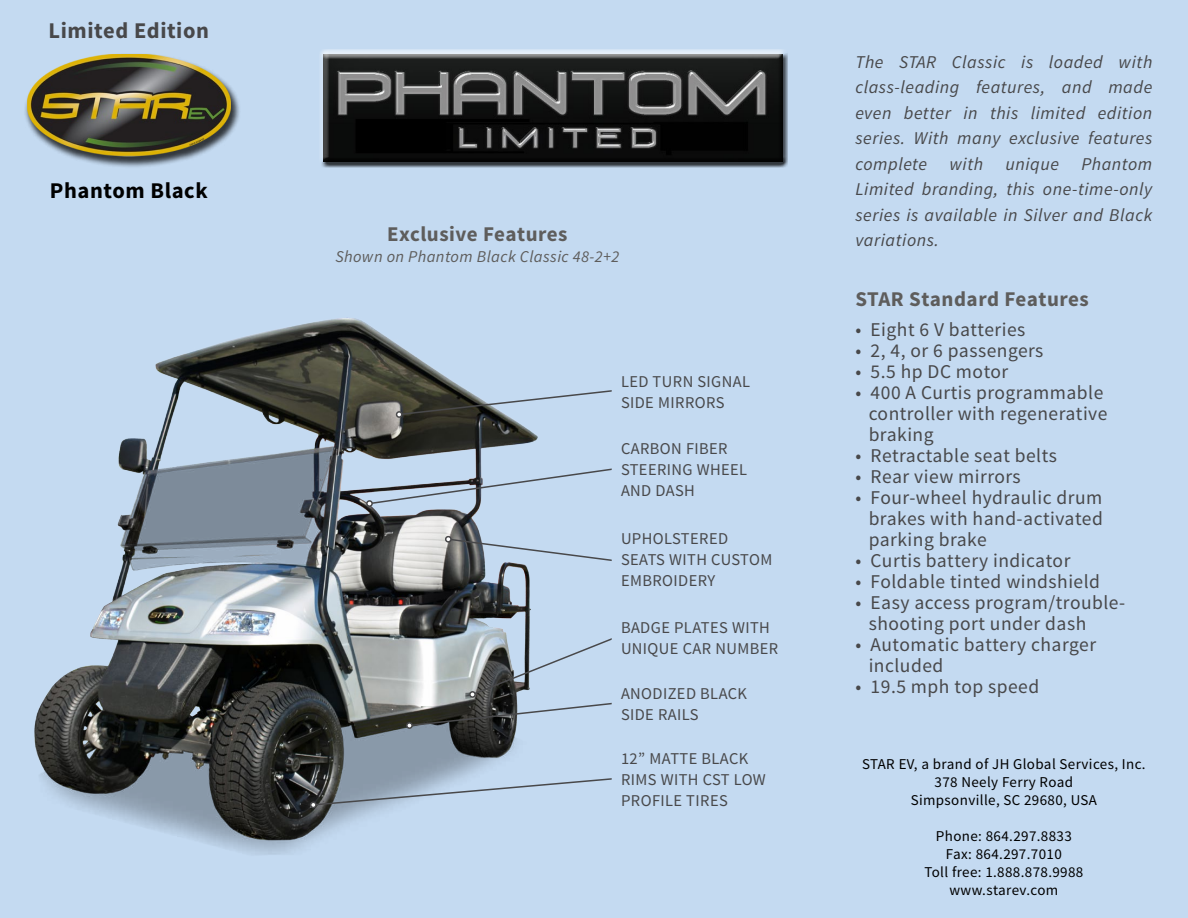
<style>
.page{position:relative;width:1188px;height:918px;background:#c4daf1}
.page>*{position:absolute;margin:0;border:0;box-sizing:border-box;transform-origin:0 0}
.t1{font:700 22.5px "Source Sans Pro";letter-spacing:.025em;color:#48484a}
.t2{font:700 22.5px "Source Sans Pro";letter-spacing:.025em;color:#000}
.t3{font:700 21px "Source Sans Pro";letter-spacing:.025em;color:#5e5d5c}
.t4{font:19.5px/21px "Source Sans Pro";letter-spacing:.025em;color:#48484a}
.t5{font:italic 18px/25.5px "Source Sans Pro";letter-spacing:.03em;color:#48484a;text-align:justify}
.t6{font:16.5px/21px "Source Sans Pro";letter-spacing:.025em;color:#48484a}
.t7{font:italic 16.5px "Source Sans Pro";letter-spacing:.025em;color:#5e5d5c}
.t8{font:15px/18px "Source Sans Pro";letter-spacing:.025em;color:#000;text-align:center}
</style>
<div class="page">
<div style="left:24px;top:53px;width:217px;height:115px;background:#000;opacity:.75"></div>
<img style="left:27px;top:54px;width:204px;height:103px">
<div style="left:320px;top:51px;width:468px;height:116px;background:#000;opacity:.75"></div>
<img style="left:35px;top:317px;width:503px;height:538px">
<svg style="left:397px;top:389px;width:215px;height:28px"></svg>
<div style="left:396px;top:411px;width:7px;height:7px;border:2px solid #48484a;border-radius:50%"></div>
<svg style="left:367px;top:467px;width:245px;height:39px"></svg>
<div style="left:366px;top:500px;width:7px;height:7px;border:2px solid #48484a;border-radius:50%"></div>
<svg style="left:446px;top:537px;width:166px;height:25px"></svg>
<div style="left:445px;top:536px;width:7px;height:7px;border:2px solid #48484a;border-radius:50%"></div>
<svg style="left:407px;top:636px;width:205px;height:92px"></svg>
<div style="left:406px;top:722px;width:7px;height:7px;border:2px solid #48484a;border-radius:50%"></div>
<svg style="left:311px;top:777px;width:301px;height:31px"></svg>
<div style="left:310px;top:802px;width:7px;height:6px;border:2px solid #48484a;border-radius:50%"></div>
<p class="t1" style="left:49px;top:17px;width:162px">Limited Edition</p>
<p class="t2" style="left:50px;top:176px;width:159px">Phantom Black</p>
<p class="t5" style="left:855px;top:49px;width:299px">The STAR Classic is loaded with class-leading features, and made even better in this limited edition series. With many exclusive features complete with unique Phantom Limited branding, this one-time-only series is available in Silver and Black</p>
<p class="t3" style="left:387px;top:221px;width:182px">Exclusive Features</p>
<p class="t5" style="left:855px;top:227px;width:85px">variations.</p>
<p class="t7" style="left:335px;top:247px;width:286px">Shown on Phantom Black Classic 48-2+2</p>
<p class="t3" style="left:855px;top:286px;width:235px">STAR Standard Features</p>
<p class="t4" style="left:855px;top:320px;width:172px">• Eight 6 V batteries</p>
<p class="t4" style="left:855px;top:341px;width:190px">• 2, 4, or 6 passengers</p>
<p class="t4" style="left:855px;top:362px;width:155px">• 5.5 hp DC motor</p>
<p class="t4" style="left:869px;top:383px;width:240px;text-indent:-13px">• 400 A Curtis programmable controller with regenerative braking</p>
<p class="t4" style="left:855px;top:446px;width:203px">• Retractable seat belts</p>
<p class="t4" style="left:855px;top:467px;width:167px">• Rear view mirrors</p>
<p class="t4" style="left:869px;top:488px;width:236px;text-align:justify;text-indent:-13px">• Four-wheel hydraulic drum brakes with hand-activated parking brake</p>
<p class="t4" style="left:855px;top:551px;width:217px">• Curtis battery indicator</p>
<p class="t4" style="left:855px;top:572px;width:246px">• Foldable tinted windshield</p>
<p class="t4" style="left:869px;top:593px;width:258px;text-indent:-13px">• Easy access program/trouble&shy;shooting port under dash</p>
<p class="t4" style="left:869px;top:635px;width:229px;text-indent:-13px">• Automatic battery charger included</p>
<p class="t4" style="left:855px;top:677px;width:185px">• 19.5 mph top speed</p>
<p class="t6" style="left:621px;top:372px;width:130px">LED TURN SIGNAL<br>SIDE MIRRORS</p>
<p class="t6" style="left:621px;top:438px;width:128px">CARBON FIBER<br>STEERING WHEEL<br>AND DASH</p>
<p class="t6" style="left:621px;top:528px;width:153px">UPHOLSTERED<br>SEATS WITH CUSTOM<br>EMBROIDERY</p>
<p class="t6" style="left:621px;top:618px;width:159px">BADGE PLATES WITH<br>UNIQUE CAR NUMBER</p>
<p class="t6" style="left:621px;top:684px;width:128px">ANODIZED BLACK<br>SIDE RAILS</p>
<p class="t6" style="left:621px;top:748px;width:146px">12” MATTE BLACK<br>RIMS WITH CST LOW<br>PROFILE TIRES</p>
<p class="t8" style="left:862px;top:755px;width:285px">STAR EV, a brand of JH Global Services, Inc.<br>378 Neely Ferry Road<br>Simpsonville, SC 29680, USA</p>
<p class="t8" style="left:924px;top:827px;width:161px">Phone: 864.297.8833<br>Fax: 864.297.7010<br>Toll free: 1.888.878.9988 www.starev.com</p>
</div>
